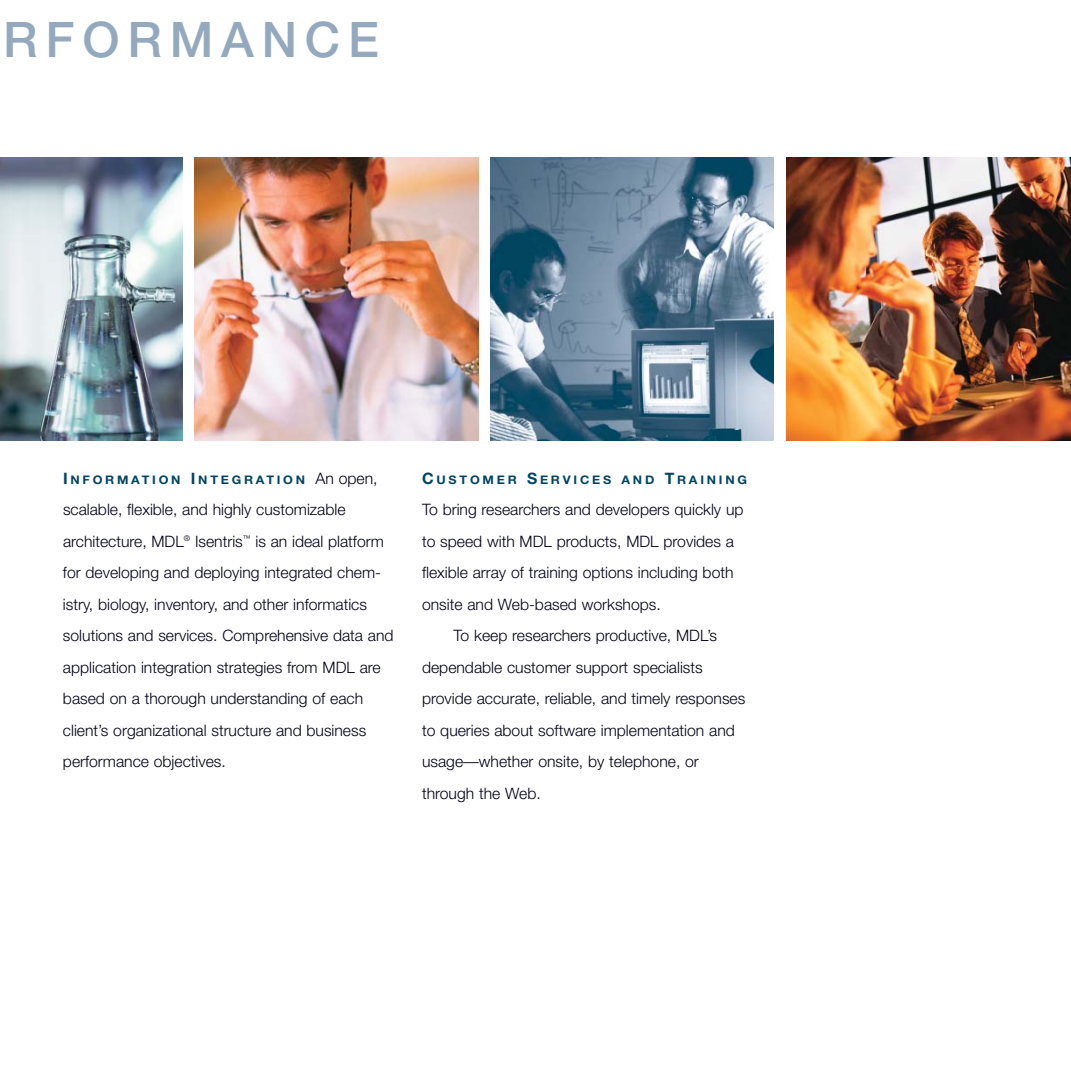
<style>
.page{position:relative;width:1071px;height:1071px;background:#fff}
.page>*{position:absolute;margin:0;border:0;box-sizing:border-box;transform-origin:0 0}
.t1{font:500 49px "Helvetica Neue";letter-spacing:.16em;color:#94a9be}
.t2{font:300 15.75px/31.5px "Helvetica Neue";color:#000016}
.t3{font:700 11.9px "Helvetica Neue";letter-spacing:.22em;color:#004563;scale:1.07 1}
.s1{font-size:15.75px}
.s2{font-weight:300;font-size:15.75px;color:#000016}
</style>
<div class="page">
<img style="left:195px;top:158px;width:283px;height:283px">
<img style="left:490px;top:158px;width:284px;height:283px">
<img style="left:786px;top:158px;width:285px;height:283px">
<img style="left:0;top:158px;width:182px;height:283px">
<h1 class="t1" style="left:3px;top:22px;width:377px">RFORMANCE</h1>
<p class="t3" style="left:63px;top:475px;width:295px"><span class="s1">I</span>NFORMATION <span class="s1">I</span>NTEGRATION <span class="s2">An open,</span></p>
<p class="t2" style="left:63px;top:495px;width:332px">scalable, flexible, and highly customizable architecture, MDL<sup>®</sup> Isentris<sup>™</sup> is an ideal platform for developing and deploying integrated chem&shy;istry, biology, inventory, and other informatics solutions and services. Comprehensive data and application integration strategies from MDL are based on a thorough understanding of each client’s organizational structure and business performance objectives.</p>
<p class="t3" style="left:422px;top:475px;width:305px"><span class="s1">C</span>USTOMER <span class="s1">S</span>ERVICES AND <span class="s1">T</span>RAINING</p>
<p class="t2" style="left:422px;top:495px;width:323px">To bring researchers and developers quickly up</p>
<p class="t2" style="left:422px;top:527px;width:313px">to speed with MDL products, MDL provides a</p>
<p class="t2" style="left:422px;top:558px;width:313px">flexible array of training options including both</p>
<p class="t2" style="left:422px;top:590px;width:240px">onsite and Web-based workshops.</p>
<p class="t2" style="left:454px;top:621px;width:265px">To keep researchers productive, MDL’s</p>
<p class="t2" style="left:422px;top:653px;width:282px">dependable customer support specialists</p>
<p class="t2" style="left:422px;top:684px;width:325px">provide accurate, reliable, and timely responses</p>
<p class="t2" style="left:422px;top:716px;width:314px">to queries about software implementation and</p>
<p class="t2" style="left:422px;top:747px;width:278px">usage—whether onsite, by telephone, or</p>
<p class="t2" style="left:422px;top:779px;width:120px">through the Web.</p>
</div>
